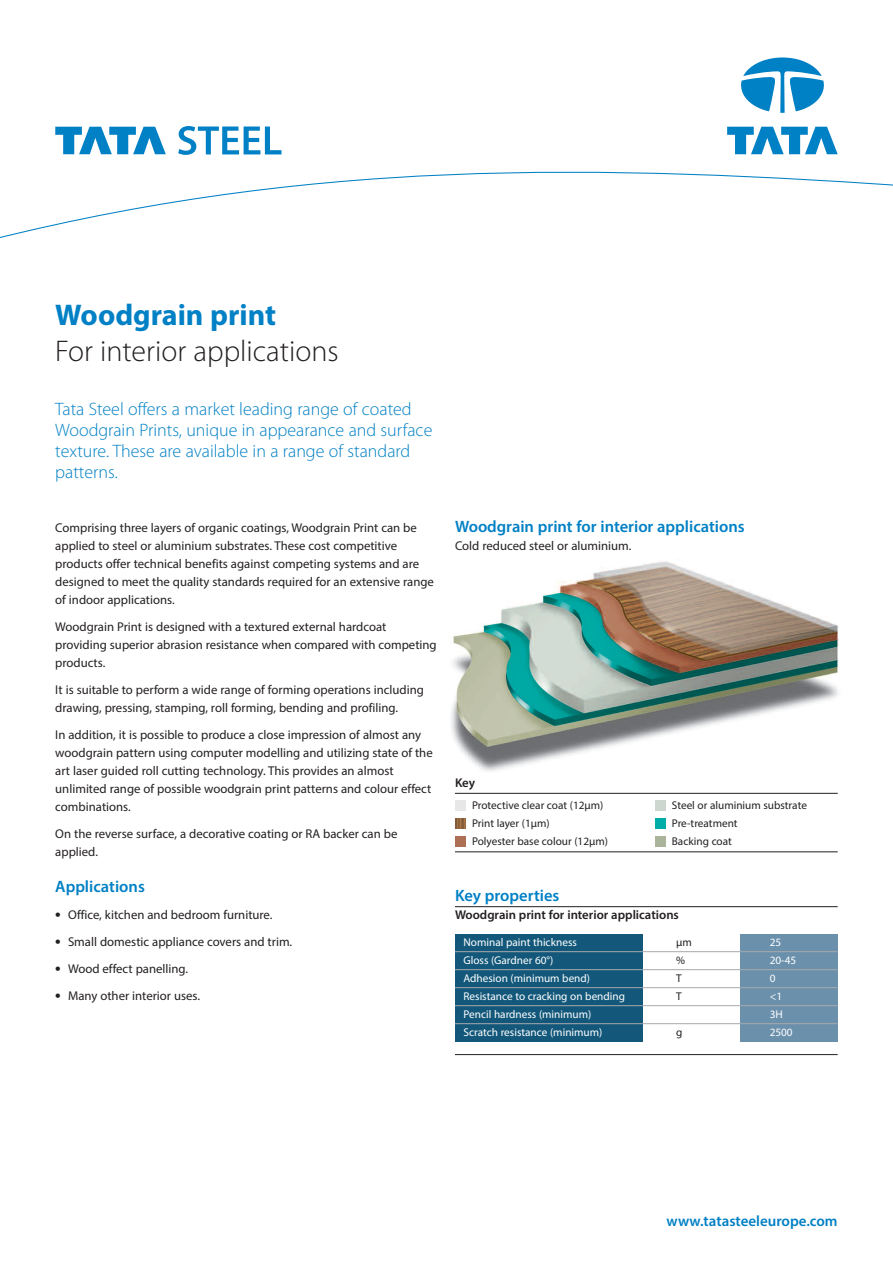
<style>
.page{position:relative;width:893px;height:1263px;background:#fff}
.page>*{position:absolute;margin:0;border:0;box-sizing:border-box;transform-origin:0 0}
.t1{font:300 30px "Myriad Pro";color:#231f20}
.t2{font:700 30px "Myriad Pro";color:#0080c5}
.t3{font:300 18px/21px "Myriad Pro";color:#0080c5}
.t4{font:600 16.5px "Myriad Pro";color:#0080c5}
.t5{font:600 15px "Myriad Pro";color:#0080c5}
.t6{font:12.75px/18px "Myriad Pro";color:#231f20}
.t7{font:600 12.75px "Myriad Pro";color:#231f20}
.t8{font:11.25px "Myriad Pro";color:#fff}
.t9{font:11.25px "Myriad Pro";color:#231f20}
.s1{font-weight:700;font-size:16.5px}
</style>
<div class="page">
<div style="left:455px;top:934px;width:187px;height:107px;background:#13587a"></div>
<div style="left:740px;top:934px;width:98px;height:107px;background:#6b90ac"></div>
<hr style="left:455px;top:906px;width:383px;height:1px;background:#231f20">
<hr style="left:455px;top:951px;width:383px;height:1px;background:#a8a9ad">
<hr style="left:455px;top:969px;width:383px;height:1px;background:#a8a9ad">
<hr style="left:455px;top:987px;width:383px;height:1px;background:#a8a9ad">
<hr style="left:455px;top:1005px;width:383px;height:1px;background:#a8a9ad">
<hr style="left:455px;top:1023px;width:383px;height:1px;background:#a8a9ad">
<hr style="left:455px;top:1054px;width:383px;height:1px;background:#231f20">
<img style="left:451px;top:561px;width:388px;height:210px">
<hr style="left:455px;top:793px;width:383px;height:1px;background:#231f20">
<hr style="left:455px;top:851px;width:383px;height:1px;background:#231f20">
<div style="left:455px;top:800px;width:11px;height:11px;background:#e7e7e8"></div>
<svg style="left:455px;top:818px;width:11px;height:11px"></svg>
<div style="left:455px;top:836px;width:11px;height:11px;background:#ad7054"></div>
<div style="left:655px;top:800px;width:10px;height:11px;background:#ced6d0"></div>
<div style="left:655px;top:818px;width:10px;height:11px;background:#00ada9"></div>
<div style="left:655px;top:836px;width:10px;height:11px;background:#aab49a"></div>
<svg style="left:0;top:171px;width:893px;height:67px"></svg>
<svg style="left:741px;top:57px;width:83px;height:56px"></svg>
<svg style="left:727px;top:127px;width:111px;height:27px"></svg>
<svg style="left:55px;top:127px;width:111px;height:27px"></svg>
<svg style="left:178px;top:126px;width:103px;height:29px"></svg>
<h1 class="t2" style="left:55px;top:304px;width:222px">Woodgrain print</h1>
<h1 class="t1" style="left:55px;top:340px;width:285px">For interior applications</h1>
<h2 class="t3" style="left:55px;top:400px;width:379px">Tata Steel offers a market leading range of coated Woodgrain Prints, unique in appearance and surface texture. These are available in a range of standard patterns.</h2>
<p class="t6" style="left:55px;top:520px;width:380px">Comprising three layers of organic coatings, Woodgrain Print can be applied to steel or aluminium substrates. These cost competitive products offer technical benefits against competing systems and are designed to meet the quality standards required for an extensive range of indoor applications.</p>
<p class="t6" style="left:55px;top:619px;width:383px">Woodgrain Print is designed with a textured external hardcoat providing superior abrasion resistance when compared with competing products.</p>
<p class="t6" style="left:55px;top:682px;width:370px">It is suitable to perform a wide range of forming operations including drawing, pressing, stamping, roll forming, bending and profiling.</p>
<p class="t6" style="left:55px;top:727px;width:379px">In addition, it is possible to produce a close impression of almost any woodgrain pattern using computer modelling and utilizing state of the art laser guided roll cutting technology. This provides an almost unlimited range of possible woodgrain print patterns and colour effect combinations.</p>
<p class="t6" style="left:55px;top:826px;width:344px">On the reverse surface, a decorative coating or RA backer can be applied.</p>
<p class="t4" style="left:55px;top:880px;width:91px">Applications</p>
<p class="t6" style="left:55px;top:907px;width:219px"><span class="s1">•</span> Office, kitchen and bedroom furniture.</p>
<p class="t6" style="left:55px;top:934px;width:238px"><span class="s1">•</span> Small domestic appliance covers and trim.</p>
<p class="t6" style="left:55px;top:961px;width:134px"><span class="s1">•</span> Wood effect panelling.</p>
<p class="t6" style="left:55px;top:988px;width:146px"><span class="s1">•</span> Many other interior uses.</p>
<p class="t4" style="left:455px;top:521px;width:291px">Woodgrain print for interior applications</p>
<p class="t6" style="left:455px;top:538px;width:178px">Cold reduced steel or aluminium.</p>
<p class="t7" style="left:455px;top:778px;width:22px">Key</p>
<p class="t9" style="left:472px;top:801px;width:133px">Protective clear coat (12µm)</p>
<p class="t9" style="left:672px;top:801px;width:137px">Steel or aluminium substrate</p>
<p class="t9" style="left:472px;top:819px;width:79px">Print layer (1µm)</p>
<p class="t9" style="left:672px;top:819px;width:67px">Pre-treatment</p>
<p class="t9" style="left:472px;top:837px;width:137px">Polyester base colour (12µm)</p>
<p class="t9" style="left:672px;top:837px;width:62px">Backing coat</p>
<p class="t4" style="left:455px;top:889px;width:106px">Key properties</p>
<p class="t7" style="left:455px;top:910px;width:225px">Woodgrain print for interior applications</p>
<p class="t8" style="left:463px;top:938px;width:115px">Nominal paint thickness</p>
<p class="t9" style="left:676px;top:938px;width:17px">µm</p>
<p class="t8" style="left:770px;top:938px;width:13px">25</p>
<p class="t8" style="left:463px;top:956px;width:91px">Gloss (Gardner 60°)</p>
<p class="t9" style="left:676px;top:956px;width:10px">%</p>
<p class="t8" style="left:770px;top:956px;width:28px">20-45</p>
<p class="t8" style="left:463px;top:974px;width:128px">Adhesion (minimum bend)</p>
<p class="t9" style="left:676px;top:974px;width:7px">T</p>
<p class="t8" style="left:770px;top:974px;width:7px">0</p>
<p class="t8" style="left:463px;top:992px;width:163px">Resistance to cracking on bending</p>
<p class="t9" style="left:676px;top:992px;width:7px">T</p>
<p class="t8" style="left:770px;top:992px;width:14px">&lt;1</p>
<p class="t8" style="left:463px;top:1010px;width:129px">Pencil hardness (minimum)</p>
<p class="t8" style="left:770px;top:1010px;width:15px">3H</p>
<p class="t8" style="left:463px;top:1028px;width:140px">Scratch resistance (minimum)</p>
<p class="t9" style="left:676px;top:1028px;width:8px">g</p>
<p class="t8" style="left:770px;top:1028px;width:25px">2500</p>
<p class="t5" style="left:667px;top:1215px;width:173px">www.tatasteeleurope.com</p>
</div>
